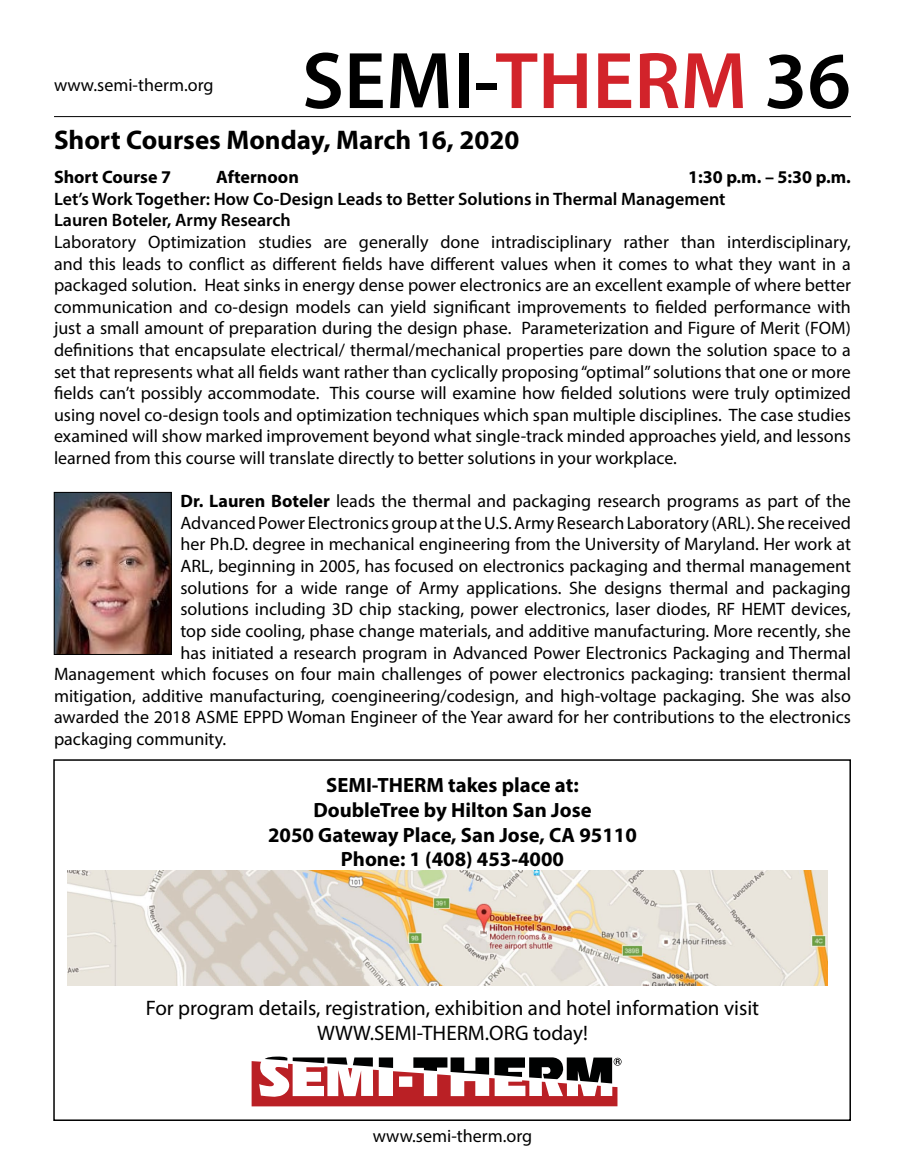
<style>
.page{position:relative;width:905px;height:1175px;background:#fff}
.page>*{position:absolute;margin:0;border:0;box-sizing:border-box;transform-origin:0 0}
.t1{font:600 81px "Myriad Pro";color:#000}
.t2{font:700 27px "Myriad Pro";color:#000}
.t3{font:21px/25.2px "Myriad Pro";color:#000;text-align:center}
.t4{font:700 20.7px/24.9px "Myriad Pro";color:#000;text-align:center}
.t5{font:18px/21.6px "Myriad Pro";color:#000;text-align:justify}
.t6{font:600 18px/21.6px "Myriad Pro";color:#000}
.t7{font:700 18px "Myriad Pro";color:#000}
.s1{color:#d2232a}
.s2{font-weight:700}
</style>
<div class="page">
<hr style="left:54px;top:116px;width:796px;height:1px;background:#000">
<div style="left:53px;top:759px;width:797px;height:361px;border:2px solid #000"></div>
<svg style="left:251px;top:1056px;width:368px;height:50px"></svg>
<img style="left:68px;top:870px;width:759px;height:116px">
<img style="left:56px;top:494px;width:113px;height:158px">
<div style="left:54px;top:492px;width:117px;height:162px;border:1px solid #000"></div>
<p class="t5" style="left:54px;top:74px;width:161px">www.semi-therm.org</p>
<h1 class="t1" style="left:302px;top:29px;width:550px">SEMI-<span class="s1">THERM</span> 36</h1>
<h2 class="t2" style="left:54px;top:122px;width:467px">Short Courses Monday, March 16, 2020</h2>
<p class="t7" style="left:54px;top:165px;width:119px">Short Course 7</p>
<p class="t7" style="left:216px;top:165px;width:84px">Afternoon</p>
<p class="t7" style="left:688px;top:165px;width:164px">1:30 p.m. – 5:30 p.m.</p>
<p class="t6" style="left:54px;top:187px;width:673px">Let’s Work Together: How Co-Design Leads to Better Solutions in Thermal Management<br>Lauren Boteler, Army Research</p>
<p class="t5" style="left:54px;top:231px;width:798px">Laboratory Optimization studies are generally done intradisciplinary rather than interdisciplinary, and this leads to conflict as different fields have different values when it comes to what they want in a packaged solution. Heat sinks in energy dense power electronics are an excellent example of where better communication and co-design models can yield significant improvements to fielded performance with just a small amount of preparation during the design phase. Parameterization and Figure of Merit (FOM) definitions that encapsulate electrical/ thermal/mechanical properties pare down the solution space to a set that represents what all fields want rather than cyclically proposing “optimal” solutions that one or more fields can’t possibly accommodate. This course will examine how fielded solutions were truly optimized using novel co-design tools and optimization techniques which span multiple disciplines. The case studies examined will show marked improvement beyond what single-track minded approaches yield, and lessons learned from this course will translate directly to better solutions in your workplace.</p>
<p class="t5" style="left:180px;top:490px;width:672px"><span class="s2">Dr. Lauren Boteler</span> leads the thermal and packaging research programs as part of the</p>
<p class="t5" style="left:180px;top:512px;width:672px">Advanced Power Electronics group at the U.S. Army Research Laboratory (ARL). She received</p>
<p class="t5" style="left:180px;top:533px;width:672px">her Ph.D. degree in mechanical engineering from the University of Maryland. Her work at</p>
<p class="t5" style="left:180px;top:555px;width:672px">ARL, beginning in 2005, has focused on electronics packaging and thermal management</p>
<p class="t5" style="left:180px;top:576px;width:672px">solutions for a wide range of Army applications. She designs thermal and packaging</p>
<p class="t5" style="left:180px;top:598px;width:672px">solutions including 3D chip stacking, power electronics, laser diodes, RF HEMT devices,</p>
<p class="t5" style="left:180px;top:620px;width:672px">top side cooling, phase change materials, and additive manufacturing. More recently, she</p>
<p class="t5" style="left:180px;top:641px;width:672px">has initiated a research program in Advanced Power Electronics Packaging and Thermal</p>
<p class="t5" style="left:54px;top:663px;width:798px">Management which focuses on four main challenges of power electronics packaging: transient thermal</p>
<p class="t5" style="left:54px;top:684px;width:798px">mitigation, additive manufacturing, coengineering/codesign, and high-voltage packaging. She was also</p>
<p class="t5" style="left:54px;top:706px;width:798px">awarded the 2018 ASME EPPD Woman Engineer of the Year award for her contributions to the electronics</p>
<p class="t5" style="left:54px;top:728px;width:174px">packaging community.</p>
<p class="t4" style="left:268px;top:771px;width:370px">SEMI-THERM takes place at:<br>DoubleTree by Hilton San Jose<br>2050 Gateway Place, San Jose, CA 95110<br>Phone: 1 (408) 453-4000</p>
<p class="t3" style="left:146px;top:995px;width:615px">For program details, registration, exhibition and hotel information visit<br>WWW.SEMI-THERM.ORG today!</p>
<p class="t5" style="left:373px;top:1124px;width:161px">www.semi-therm.org</p>
</div>
